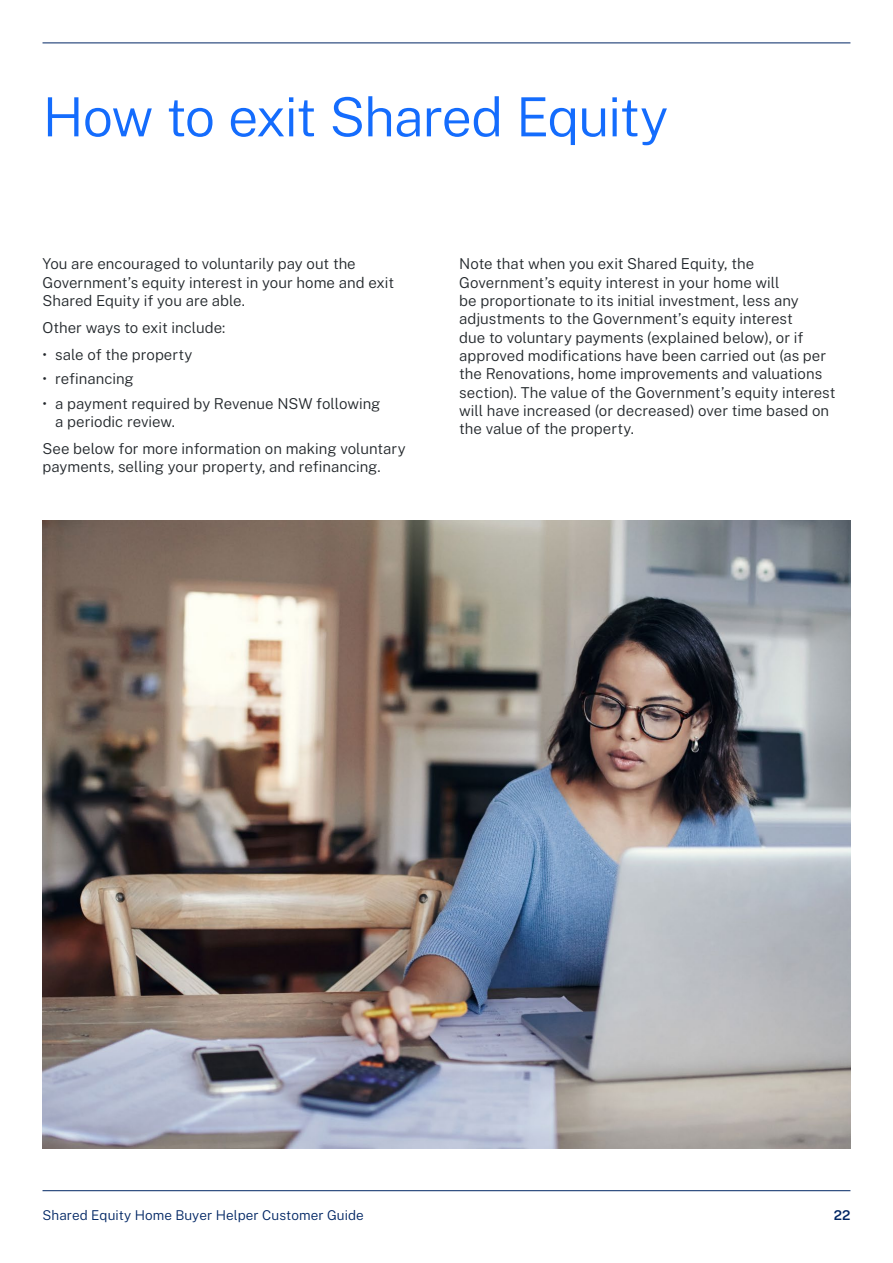
<style>
.page{position:relative;width:893px;height:1263px;background:#fff}
.page>*{position:absolute;margin:0;border:0;box-sizing:border-box;transform-origin:0 0}
.t1{font:100 54px "Public Sans";letter-spacing:-.025em;color:#146cfd}
.t2{font:100 15px/18.3px "Public Sans";color:#22272b}
.t3{font:100 13.5px "Public Sans";letter-spacing:.005em;color:#002664}
</style>
<div class="page">
<hr style="left:43px;top:1190px;width:807px;height:1px;background:#002664">
<hr style="left:43px;top:43px;width:807px;height:1px;background:#002664">
<img style="left:43px;top:521px;width:807px;height:627px">
<h2 class="t1" style="left:43px;top:81px;width:627px">How to exit Shared Equity</h2>
<p class="t2" style="left:43px;top:254px;width:353px">You are encouraged to voluntarily pay out the<br>Government’s equity interest in your home and exit<br>Shared Equity if you are able.</p>
<p class="t2" style="left:43px;top:318px;width:184px">Other ways to exit include:</p>
<p class="t2" style="left:43px;top:345px;width:151px">• sale of the property</p>
<p class="t2" style="left:43px;top:369px;width:93px">• refinancing</p>
<p class="t2" style="left:55px;top:394px;width:327px;text-indent:-13px">• a payment required by Revenue NSW following a periodic review.</p>
<p class="t2" style="left:43px;top:439px;width:365px">See below for more information on making voluntary payments, selling your property, and refinancing.</p>
<p class="t2" style="left:459px;top:254px;width:378px">Note that when you exit Shared Equity, the Government’s equity interest in your home will<br>be proportionate to its initial investment, less any adjustments to the Government’s equity interest<br>due to voluntary payments (explained below), or if approved modifications have been carried out (as per the Renovations, home improvements and valuations section). The value of the Government’s equity interest will have increased (or decreased) over time based on the value of the property.</p>
<p class="t3" style="left:43px;top:1206px;width:323px">Shared Equity Home Buyer Helper Customer Guide</p>
<p class="t3" style="left:834px;top:1206px;width:18px">22</p>
</div>
